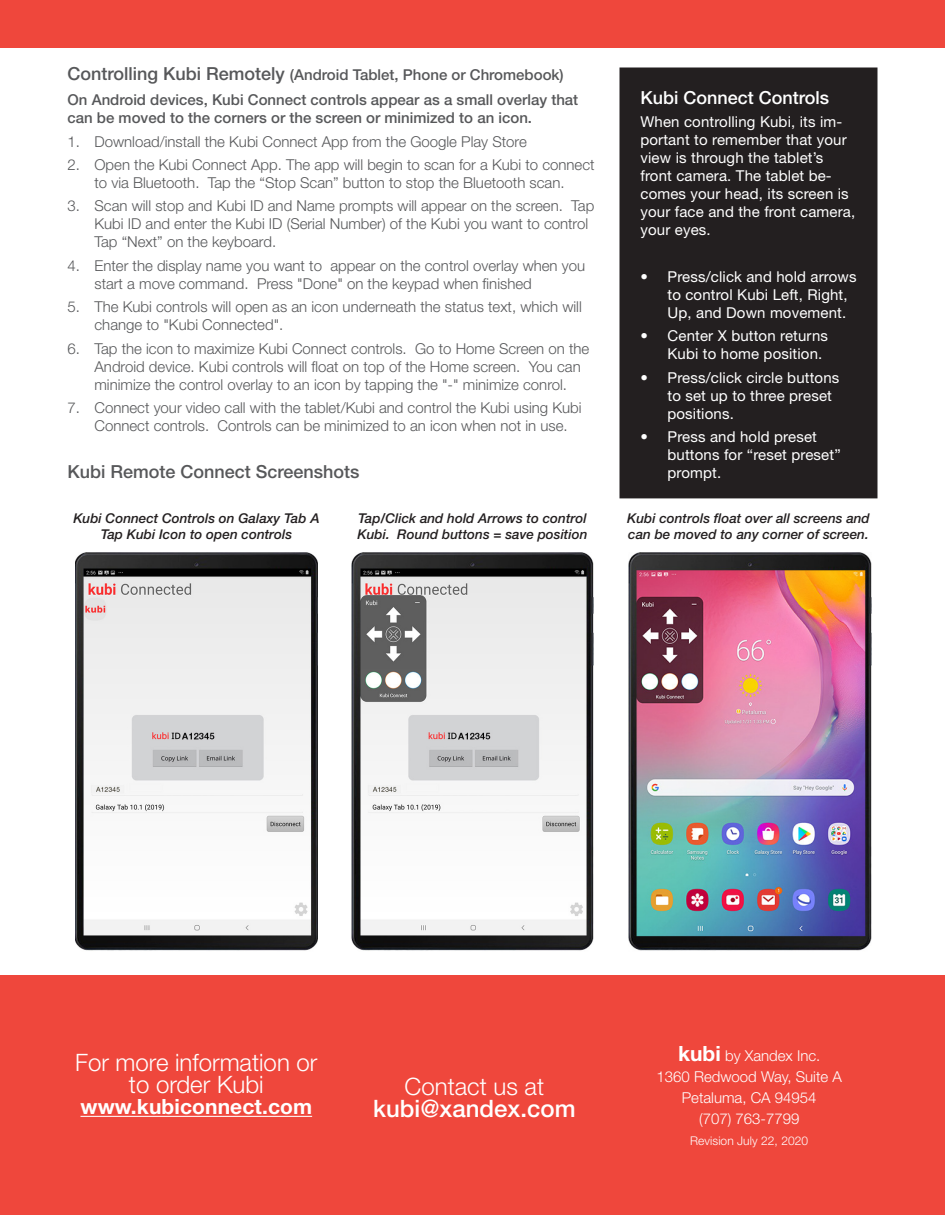
<style>
.page{position:relative;width:945px;height:1215px;background:#fff}
.page>*{position:absolute;margin:0;border:0;box-sizing:border-box;transform-origin:0 0}
.t1{font:300 24px/22.5px "Helvetica Neue LT Std";color:#fff;text-align:center}
.t2{font:500 24px "Helvetica Neue LT Std";color:#fff}
.t3{font:700 21px "Helvetica Neue LT Std";letter-spacing:.005em;color:#fff}
.t4{font:500 18px "Helvetica Neue LT Std";color:#57585a}
.t5{font:500 18px "Helvetica Neue LT Std";color:#fff}
.t6{font:300 15px/18px "Helvetica Neue LT Std";color:#57585a}
.t7{font:15px/18px "Helvetica Neue LT Std";letter-spacing:.01em;color:#fff}
.t8{font:500 15px/18px "Helvetica Neue LT Std";color:#57585a}
.t9{font:300 15px/21px "Helvetica Neue LT Std";color:#fff;text-align:center}
.t10{font:italic 500 13.5px/16.2px "Helvetica Neue LT Std";color:#231f20}
.t11{font:300 12px "Helvetica Neue LT Std";letter-spacing:.005em;color:#fff}
.s1{font-size:18px}
.s2{font-weight:700;font-size:21px}
</style>
<div class="page">
<div style="left:0;top:976px;width:945px;height:239px;background:#ef473c"></div>
<div style="left:620px;top:68px;width:257px;height:430px;background:#231f20"></div>
<div style="left:620px;top:68px;width:258px;height:430px;border:2px solid #231f20"></div>
<div style="left:0;top:0;width:945px;height:48px;background:#ef473c"></div>
<img style="left:351px;top:552px;width:243px;height:399px">
<img style="left:629px;top:552px;width:243px;height:399px">
<img style="left:75px;top:552px;width:243px;height:399px">
<hr style="left:80px;top:1116px;width:232px;height:1px;background:#fff">
<p class="t8" style="left:68px;top:66px;width:498px"><span class="s1">Controlling Kubi Remotely</span> (Android Tablet, Phone or Chromebook)</p>
<p class="t8" style="left:68px;top:91px;width:512px">On Android devices, Kubi Connect controls appear as a small overlay that can be moved to the corners or the screen or minimized to an icon.</p>
<p class="t6" style="left:68px;top:132px;width:461px">1. Download/install the Kubi Connect App from the Google Play Store</p>
<p class="t6" style="left:68px;top:155px;width:529px;text-align:center">2. Open the Kubi Connect App. The app will begin to scan for a Kubi to connect to via Bluetooth. Tap the “Stop Scan” button to stop the Bluetooth scan.</p>
<p class="t6" style="left:94px;top:197px;width:501px;text-indent:-27px">3. Scan will stop and Kubi ID and Name prompts will appear on the screen. Tap<br>Kubi ID and enter the Kubi ID (Serial Number) of the Kubi you want to control<br>Tap “Next” on the keyboard.</p>
<p class="t6" style="left:94px;top:256px;width:492px;text-indent:-27px">4. Enter the display name you want to appear on the control overlay when you start a move command. Press "Done" on the keypad when finished</p>
<p class="t6" style="left:94px;top:297px;width:489px;text-indent:-27px">5. The Kubi controls will open as an icon underneath the status text, which will change to "Kubi Connected".</p>
<p class="t6" style="left:94px;top:339px;width:496px;text-indent:-27px">6. Tap the icon to maximize Kubi Connect controls. Go to Home Screen on the<br>Android device. Kubi controls will float on top of the Home screen. You can minimize the control overlay to an icon by tapping the "-" minimize conrol.</p>
<p class="t6" style="left:94px;top:398px;width:489px;text-indent:-27px">7. Connect your video call with the tablet/Kubi and control the Kubi using Kubi<br>Connect controls. Controls can be minimized to an icon when not in use.</p>
<p class="t4" style="left:68px;top:461px;width:294px">Kubi Remote Connect Screenshots</p>
<p class="t5" style="left:640px;top:87px;width:190px">Kubi Connect Controls</p>
<p class="t7" style="left:640px;top:113px;width:216px">When controlling Kubi, its im&shy;portant to remember that your view is through the tablet’s front camera. The tablet be&shy;comes your head, its screen is your face and the front camera, your eyes.</p>
<p class="t7" style="left:668px;top:267px;width:191px;text-indent:-27px">• Press/click and hold arrows to control Kubi Left, Right,<br>Up, and Down movement.</p>
<p class="t7" style="left:668px;top:327px;width:162px;text-indent:-27px">• Center X button returns<br>Kubi to home position.</p>
<p class="t7" style="left:668px;top:368px;width:173px;text-indent:-27px">• Press/click circle buttons to set up to three preset positions.</p>
<p class="t7" style="left:668px;top:428px;width:175px;text-indent:-27px">• Press and hold preset buttons for “reset preset” prompt.</p>
<p class="t10" style="left:73px;top:510px;width:248px;text-align:center">Kubi Connect Controls on Galaxy Tab A<br>Tap Kubi Icon to open controls</p>
<p class="t10" style="left:358px;top:510px;width:231px">Tap/Click and hold Arrows to control<br>Kubi. Round buttons = save position</p>
<p class="t10" style="left:627px;top:510px;width:244px">Kubi controls float over all screens and can be moved to any corner of screen.</p>
<p class="t1" style="left:75px;top:1050px;width:244px">For more information or to order Kubi</p>
<p class="t3" style="left:80px;top:1094px;width:233px">www.kubiconnect.com</p>
<p class="t1" style="left:405px;top:1074px;width:141px">Contact us at</p>
<p class="t2" style="left:373px;top:1094px;width:204px">kubi@xandex.com</p>
<p class="t9" style="left:657px;top:1045px;width:187px"><span class="s2">kubi</span> by Xandex Inc.<br>1360 Redwood Way, Suite A<br>Petaluma, CA 94954</p>
<p class="t9" style="left:699px;top:1108px;width:102px">(707) 763-7799</p>
<p class="t11" style="left:690px;top:1134px;width:119px">Revision July 22, 2020</p>
</div>
